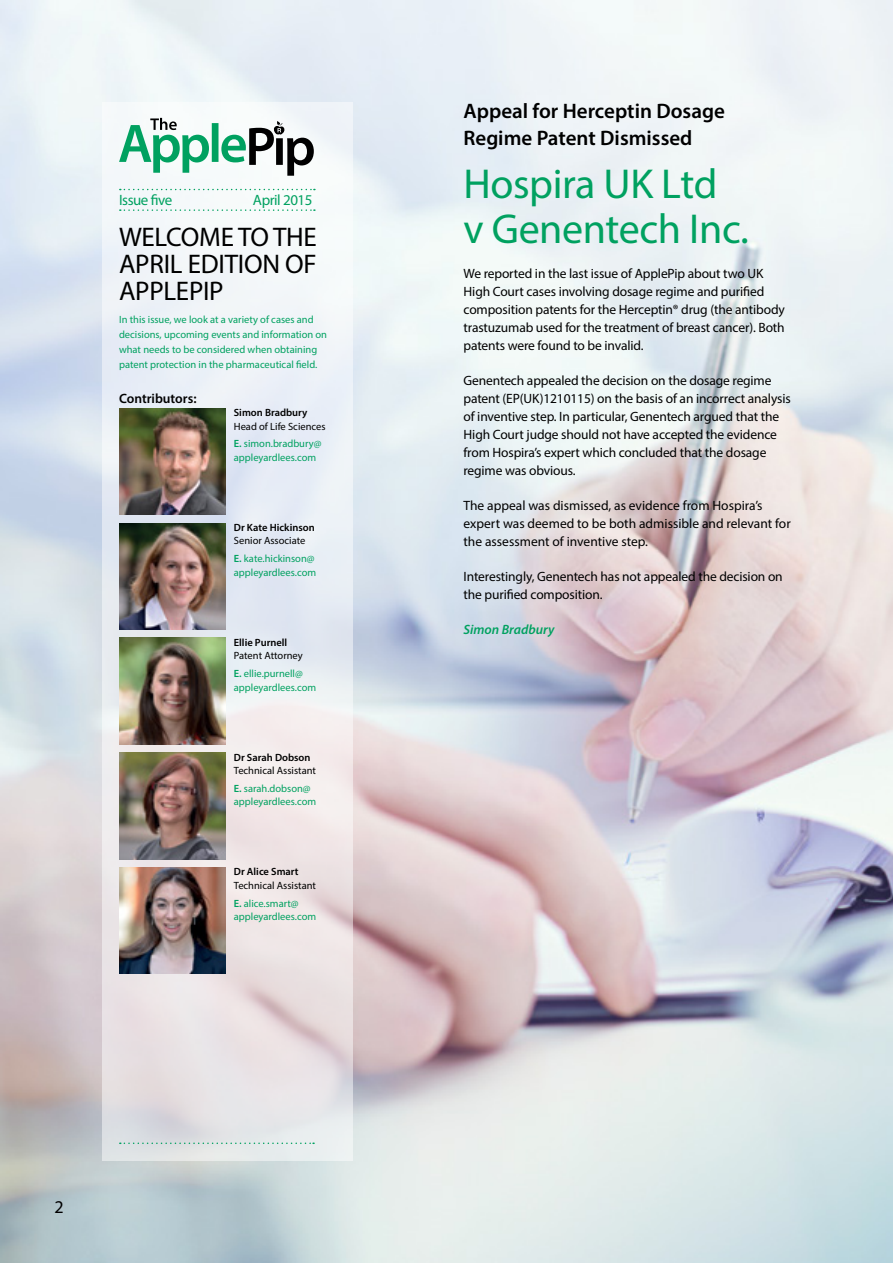
<style>
.page{position:relative;width:893px;height:1263px;background:#fff}
.page>*{position:absolute;margin:0;border:0;box-sizing:border-box;transform-origin:0 0}
.t1{font:42px/45px "Myriad Pro";letter-spacing:-.01em;color:#00a160}
.t2{font:27px/27px "Myriad Pro";letter-spacing:-.01em;color:#000;text-align:justify}
.t3{font:600 21px/26.7px "Myriad Pro";color:#000}
.t4{font:18px "Myriad Pro";color:#000}
.t5{font:15px "Myriad Pro";letter-spacing:-.03em;color:#00a160}
.t6{font:13.5px/18px "Myriad Pro";letter-spacing:-.01em;color:#000}
.t7{font:600 13.5px "Myriad Pro";color:#000}
.t8{font:italic 600 13.5px "Myriad Pro";color:#00a160}
.t9{font:10.5px/15px "Myriad Pro";color:#00a160}
.t10{font:10.5px/17.7px "Myriad Pro";color:#000}
.t11{font:600 10.5px "Myriad Pro";color:#000}
.s1{font-weight:600;color:#00a160}
.s2{color:#00a160}
</style>
<div class="page">
<img style="left:0;top:0;width:893px;height:1263px">
<svg style="left:102px;top:102px;width:251px;height:1059px"></svg>
<svg style="left:120px;top:189px;width:195px;height:1px"></svg>
<svg style="left:120px;top:209px;width:195px;height:2px"></svg>
<svg style="left:120px;top:1142px;width:194px;height:2px"></svg>
<img style="left:119px;top:408px;width:106px;height:106px">
<img style="left:119px;top:638px;width:106px;height:106px">
<img style="left:119px;top:753px;width:106px;height:106px">
<img style="left:119px;top:867px;width:106px;height:107px">
<img style="left:119px;top:523px;width:106px;height:106px">
<svg style="left:119px;top:118px;width:195px;height:58px"></svg>
<p class="t5" style="left:119px;top:191px;width:55px">Issue five</p>
<p class="t5" style="left:253px;top:191px;width:61px">April 2015</p>
<h2 class="t2" style="left:119px;top:223px;width:199px">WELCOME TO THE APRIL EDITION OF APPLEPIP</h2>
<p class="t9" style="left:119px;top:312px;width:210px">In this issue, we look at a variety of cases and decisions, upcoming events and information on what needs to be considered when obtaining patent protection in the pharmaceutical field.</p>
<p class="t7" style="left:119px;top:390px;width:79px">Contributors:</p>
<p class="t11" style="left:234px;top:406px;width:75px">Simon Bradbury</p>
<p class="t10" style="left:234px;top:417px;width:93px">Head of Life Sciences<br><span class="s1">E.</span> <span class="s2">simon.bradbury@</span></p>
<p class="t9" style="left:234px;top:450px;width:84px">appleyardlees.com</p>
<p class="t11" style="left:234px;top:521px;width:82px">Dr Kate Hickinson</p>
<p class="t10" style="left:234px;top:532px;width:82px">Senior Associate<br><span class="s1">E.</span> <span class="s2">kate.hickinson@</span></p>
<p class="t9" style="left:234px;top:564px;width:84px">appleyardlees.com</p>
<p class="t11" style="left:234px;top:635px;width:55px">Ellie Purnell</p>
<p class="t10" style="left:234px;top:647px;width:70px">Patent Attorney<br><span class="s1">E.</span> <span class="s2">ellie.purnell@</span></p>
<p class="t9" style="left:234px;top:679px;width:84px">appleyardlees.com</p>
<p class="t11" style="left:234px;top:750px;width:78px">Dr Sarah Dobson</p>
<p class="t10" style="left:234px;top:761px;width:84px">Technical Assistant<br><span class="s1">E.</span> <span class="s2">sarah.dobson@</span></p>
<p class="t9" style="left:234px;top:794px;width:84px">appleyardlees.com</p>
<p class="t11" style="left:234px;top:865px;width:66px">Dr Alice Smart</p>
<p class="t10" style="left:234px;top:876px;width:84px">Technical Assistant<br><span class="s1">E.</span> <span class="s2">alice.smart@</span></p>
<p class="t9" style="left:234px;top:909px;width:84px">appleyardlees.com</p>
<h3 class="t4" style="left:55px;top:1195px;width:11px">2</h3>
<h3 class="t3" style="left:463px;top:97px;width:263px">Appeal for Herceptin Dosage<br>Regime Patent Dismissed</h3>
<h1 class="t1" style="left:463px;top:161px;width:287px">Hospira UK Ltd<br>v Genentech Inc.</h1>
<p class="t6" style="left:463px;top:264px;width:323px">We reported in the last issue of ApplePip about two UK High Court cases involving dosage regime and purified composition patents for the Herceptin® drug (the antibody trastuzumab used for the treatment of breast cancer). Both patents were found to be invalid.</p>
<p class="t6" style="left:463px;top:371px;width:329px">Genentech appealed the decision on the dosage regime patent (EP(UK)1210115) on the basis of an incorrect analysis of inventive step. In particular, Genentech argued that the High Court judge should not have accepted the evidence from Hospira’s expert which concluded that the dosage regime was obvious.</p>
<p class="t6" style="left:463px;top:496px;width:329px">The appeal was dismissed, as evidence from Hospira’s expert was deemed to be both admissible and relevant for the assessment of inventive step.</p>
<p class="t6" style="left:463px;top:567px;width:321px">Interestingly, Genentech has not appealed the decision on the purified composition.</p>
<p class="t8" style="left:463px;top:621px;width:92px">Simon Bradbury</p>
</div>
